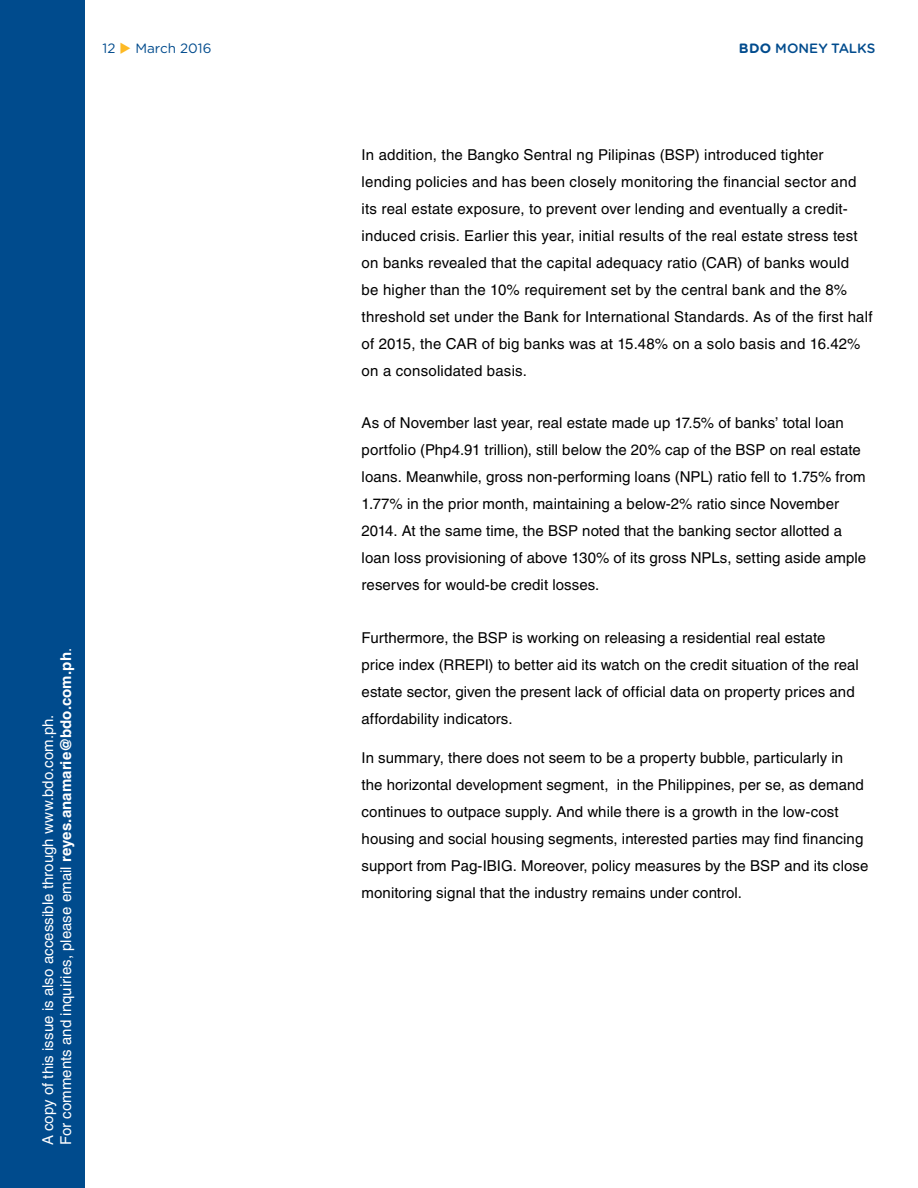
<style>
.page{position:relative;width:918px;height:1188px;background:#fff}
.page>*{position:absolute;margin:0;border:0;box-sizing:border-box;transform-origin:0 0}
.t1{font:15px/27px "Helvetica LT Std";letter-spacing:.005em;color:#000}
.t2{font:15px/18px "Helvetica LT Std";letter-spacing:.005em;color:#fff}
.t3{font:500 13.5px "Gotham Rounded";color:#004b8d}
.t4{font:13.5px "Gotham Rounded";color:#004b8d}
.s1{color:#fdb924}
.s2{font-weight:700}
</style>
<div class="page">
<div style="left:0;top:0;width:85px;height:1188px;background:#004b8d"></div>
<p class="t4" style="left:103px;top:39px;width:110px">12 <span class="s1">◆</span> March 2016</p>
<p class="t3" style="left:739px;top:38px;width:138px"><span class="s2">BDO</span> MONEY TALKS</p>
<p class="t2" style="left:39px;top:1145px;width:499px;rotate:-90deg">A copy of this issue is also accessible through www.bdo.com.ph.<br>For comments and inquiries, please email <span class="s2">reyes.anamarie@bdo.com.ph</span>.</p>
<p class="t1" style="left:362px;top:141px;width:512px">In addition, the Bangko Sentral ng Pilipinas (BSP) introduced tighter lending policies and has been closely monitoring the financial sector and its real estate exposure, to prevent over lending and eventually a credit&shy;induced crisis. Earlier this year, initial results of the real estate stress test on banks revealed that the capital adequacy ratio (CAR) of banks would<br>be higher than the 10% requirement set by the central bank and the 8% threshold set under the Bank for International Standards. As of the first half of 2015, the CAR of big banks was at 15.48% on a solo basis and 16.42% on a consolidated basis.</p>
<p class="t1" style="left:362px;top:409px;width:506px">As of November last year, real estate made up 17.5% of banks’ total loan portfolio (Php4.91 trillion), still below the 20% cap of the BSP on real estate loans. Meanwhile, gross non-performing loans (NPL) ratio fell to 1.75% from 1.77% in the prior month, maintaining a below-2% ratio since November 2014. At the same time, the BSP noted that the banking sector allotted a loan loss provisioning of above 130% of its gross NPLs, setting aside ample reserves for would-be credit losses.</p>
<p class="t1" style="left:362px;top:624px;width:499px">Furthermore, the BSP is working on releasing a residential real estate price index (RREPI) to better aid its watch on the credit situation of the real estate sector, given the present lack of official data on property prices and affordability indicators.</p>
<p class="t1" style="left:362px;top:745px;width:508px">In summary, there does not seem to be a property bubble, particularly in<br>the horizontal development segment, in the Philippines, per se, as demand continues to outpace supply. And while there is a growth in the low-cost housing and social housing segments, interested parties may find financing support from Pag-IBIG. Moreover, policy measures by the BSP and its close monitoring signal that the industry remains under control.</p>
</div>
